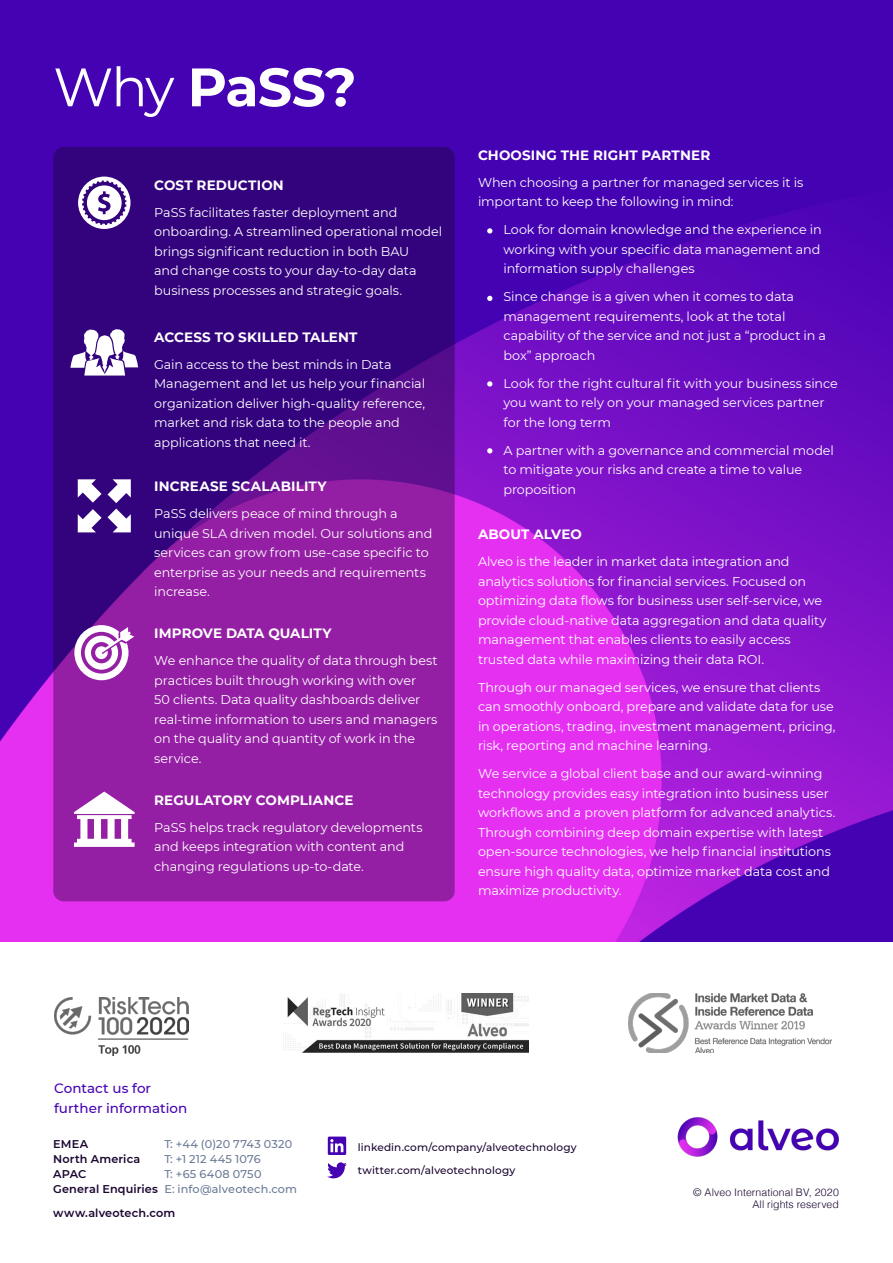
<style>
.page{position:relative;width:893px;height:1263px;background:#fff}
.page>*{position:absolute;margin:0;border:0;box-sizing:border-box;transform-origin:0 0}
.t1{font:700 54px "Montserrat";color:#fff}
.t2{font:700 13.5px "Montserrat";letter-spacing:.01em;color:#fff}
.t3{font:500 13.5px/19.5px "Montserrat";letter-spacing:.005em;color:#4502b3}
.t4{font:12.75px/19.5px "Montserrat";letter-spacing:-.005em;color:#fff}
.t5{font:500 11.25px/15px "Montserrat";letter-spacing:.015em;color:#6a7a95}
.t6{font:600 11.25px "Montserrat";letter-spacing:.01em;color:#190530}
.t7{font:500 10.5px "Montserrat";letter-spacing:.01em;color:#190530}
.t8{font:300 10.5px/12px "Helvetica";letter-spacing:.01em;color:#190530;text-align:right}
.s1{font-weight:400}
.s2{font-weight:600;color:#190530}
</style>
<div class="page">
<img style="left:0;top:0;width:893px;height:942px">
<svg style="left:327px;top:1162px;width:20px;height:16px"></svg>
<svg style="left:328px;top:1136px;width:18px;height:19px"></svg>
<img style="left:54px;top:997px;width:134px;height:58px">
<img style="left:629px;top:993px;width:202px;height:59px">
<img style="left:285px;top:993px;width:244px;height:59px">
<svg style="left:53px;top:147px;width:402px;height:754px;background:#651192"></svg>
<svg style="left:78px;top:177px;width:52px;height:52px"></svg>
<svg style="left:108px;top:509px;width:23px;height:23px"></svg>
<svg style="left:78px;top:479px;width:24px;height:24px"></svg>
<svg style="left:78px;top:509px;width:24px;height:23px"></svg>
<svg style="left:108px;top:479px;width:23px;height:24px"></svg>
<svg style="left:74px;top:625px;width:60px;height:55px"></svg>
<svg style="left:74px;top:791px;width:61px;height:56px"></svg>
<svg style="left:70px;top:329px;width:68px;height:47px"></svg>
<img style="left:677px;top:1117px;width:162px;height:40px">
<svg style="left:487px;top:448px;width:5px;height:5px"></svg>
<svg style="left:487px;top:381px;width:5px;height:6px"></svg>
<svg style="left:487px;top:296px;width:5px;height:5px"></svg>
<svg style="left:487px;top:228px;width:5px;height:6px"></svg>
<h1 class="t1" style="left:53px;top:48px;width:305px"><span class="s1">Why</span> PaSS?</h1>
<p class="t2" style="left:154px;top:175px;width:131px">COST REDUCTION</p>
<p class="t4" style="left:154px;top:202px;width:289px">PaSS facilitates faster deployment and onboarding. A streamlined operational model brings significant reduction in both BAU<br>and change costs to your day-to-day data business processes and strategic goals.</p>
<p class="t2" style="left:154px;top:327px;width:205px">ACCESS TO SKILLED TALENT</p>
<p class="t4" style="left:154px;top:354px;width:272px">Gain access to the best minds in Data Management and let us help your financial organization deliver high-quality reference, market and risk data to the people and applications that need it.</p>
<p class="t2" style="left:154px;top:477px;width:174px">INCREASE SCALABILITY</p>
<p class="t4" style="left:154px;top:504px;width:280px">PaSS delivers peace of mind through a unique SLA driven model. Our solutions and services can grow from use-case specific to enterprise as your needs and requirements increase.</p>
<p class="t2" style="left:154px;top:623px;width:179px">IMPROVE DATA QUALITY</p>
<p class="t4" style="left:154px;top:650px;width:285px">We enhance the quality of data through best practices built through working with over<br>50 clients. Data quality dashboards deliver real-time information to users and managers on the quality and quantity of work in the service.</p>
<p class="t2" style="left:154px;top:790px;width:201px">REGULATORY COMPLIANCE</p>
<p class="t4" style="left:154px;top:817px;width:270px">PaSS helps track regulatory developments and keeps integration with content and changing regulations up-to-date.</p>
<p class="t2" style="left:478px;top:145px;width:234px">CHOOSING THE RIGHT PARTNER</p>
<p class="t4" style="left:478px;top:172px;width:327px">When choosing a partner for managed services it is important to keep the following in mind:</p>
<p class="t4" style="left:503px;top:220px;width:320px;text-align:justify">Look for domain knowledge and the experience in working with your specific data management and information supply challenges</p>
<p class="t4" style="left:503px;top:287px;width:324px">Since change is a given when it comes to data management requirements, look at the total capability of the service and not just a “product in a box” approach</p>
<p class="t4" style="left:503px;top:373px;width:336px">Look for the right cultural fit with your business since you want to rely on your managed services partner for the long term</p>
<p class="t4" style="left:503px;top:440px;width:332px">A partner with a governance and commercial model to mitigate your risks and create a time to value proposition</p>
<p class="t2" style="left:478px;top:525px;width:106px">ABOUT ALVEO</p>
<p class="t4" style="left:478px;top:551px;width:350px">Alveo is the leader in market data integration and analytics solutions for financial services. Focused on optimizing data flows for business user self-service, we provide cloud-native data aggregation and data quality management that enables clients to easily access trusted data while maximizing their data ROI.</p>
<p class="t4" style="left:478px;top:677px;width:359px">Through our managed services, we ensure that clients can smoothly onboard, prepare and validate data for use in operations, trading, investment management, pricing, risk, reporting and machine learning.</p>
<p class="t4" style="left:478px;top:763px;width:359px">We service a global client base and our award-winning technology provides easy integration into business user workflows and a proven platform for advanced analytics.<br>Through combining deep domain expertise with latest open-source technologies, we help financial institutions ensure high quality data, optimize market data cost and maximize productivity.</p>
<p class="t3" style="left:54px;top:1078px;width:135px">Contact us for further information</p>
<p class="t6" style="left:53px;top:1136px;width:36px">EMEA</p>
<p class="t5" style="left:164px;top:1136px;width:129px">T: +44 (0)20 7743 0320</p>
<p class="t6" style="left:53px;top:1151px;width:88px">North America</p>
<p class="t5" style="left:164px;top:1151px;width:98px">T: +1 212 445 1076</p>
<p class="t6" style="left:53px;top:1166px;width:34px">APAC</p>
<p class="t5" style="left:53px;top:1166px;width:245px;text-indent:111px">T: +65 6408 0750<br><span class="s2">General Enquiries</span> E: info@alveotech.com</p>
<p class="t6" style="left:53px;top:1205px;width:123px">www.alveotech.com</p>
<p class="t7" style="left:358px;top:1139px;width:220px">linkedin.com/company/alveotechnology</p>
<p class="t7" style="left:358px;top:1163px;width:159px">twitter.com/alveotechnology</p>
<p class="t8" style="left:693px;top:1185px;width:147px">© Alveo International BV, 2020<br>All rights reserved</p>
</div>
